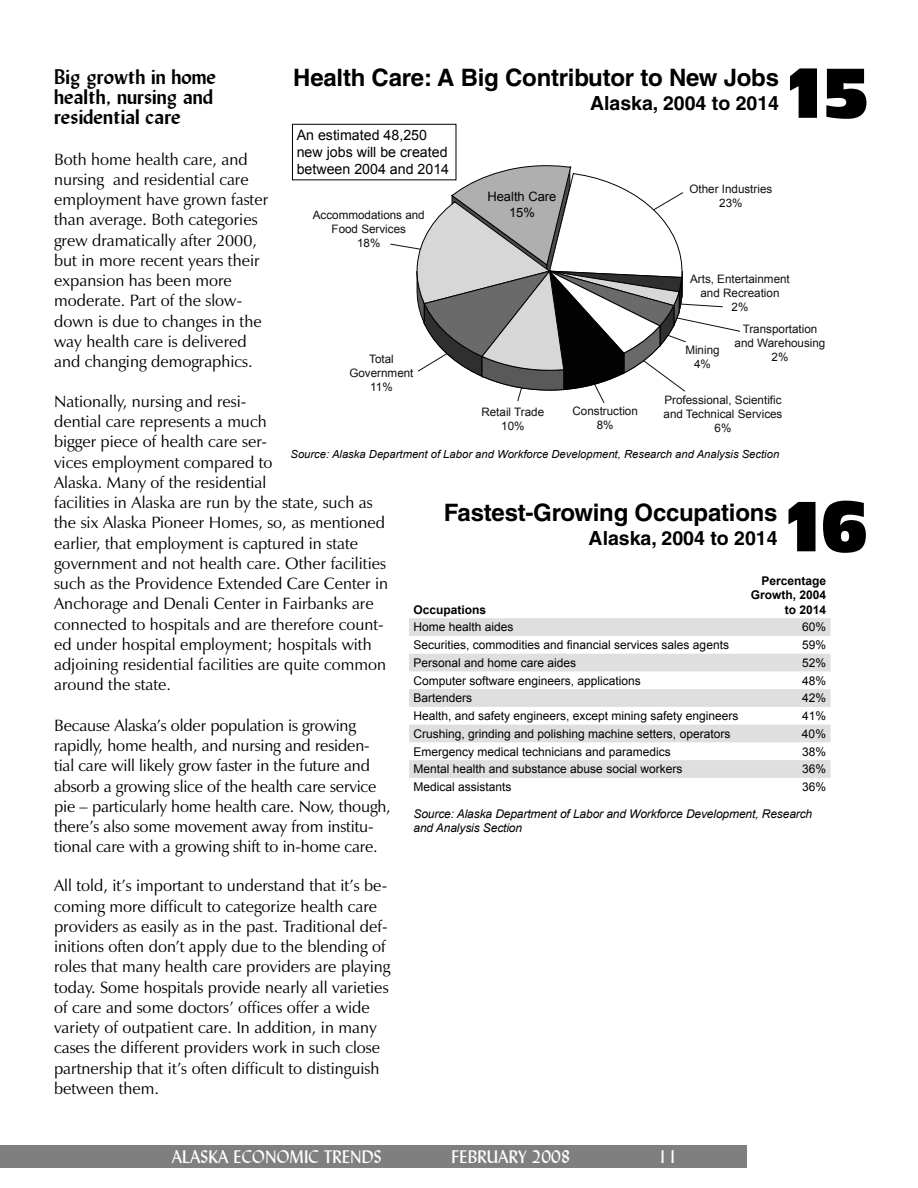
<style>
.page{position:relative;width:918px;height:1188px;background:#fff}
.page>*{position:absolute;margin:0;border:0;box-sizing:border-box;transform-origin:0 0}
.t1{font:66px "Incised 901 BT Compact";color:#000}
.t2{font:700 24px "Helvetica";letter-spacing:-.01em;color:#000}
.t3{font:700 21px/20.2px "Lydian BT";color:#000}
.t4{font:700 19.5px "Helvetica";color:#000}
.t5{font:18px "Lydian BT";color:#fff}
.t6{font:16.5px/20.2px "Zapf Humanist 601 BT";color:#000}
.t7{font:14.25px/17.1px "Arial";color:#000}
.t8{font:12.9px/15.5px "Arial";color:#020202;text-align:center}
.t9{font:12px "Arial";color:#000}
.t10{font:italic 12px/14.4px "Arial";letter-spacing:-.01em;color:#000}
.t11{font:700 12px/14.4px "Arial";color:#000;text-align:right}
.t12{font:11.7px/14px "Arial";color:#101010;text-align:center}
.t13{font:italic 11.1px "Arial";color:#000}
</style>
<div class="page">
<div style="left:0;top:1145px;width:746px;height:23px;background:#7f7f7f"></div>
<svg style="left:390px;top:165px;width:350px;height:238px"></svg>
<div style="left:292px;top:124px;width:164px;height:56px;border:1px solid #000"></div>
<svg style="left:409px;top:618px;width:422px;height:160px;fill:#dfdfdf"></svg>
<h1 class="t1" style="left:780px;top:54px;width:92px">15</h1>
<h2 class="t2" style="left:293px;top:69px;width:487px">Health Care: A Big Contributor to New Jobs</h2>
<p class="t4" style="left:590px;top:96px;width:190px">Alaska, 2004 to 2014</p>
<p class="t3" style="left:54px;top:66px;width:164px">Big growth in home health, nursing and residential care</p>
<p class="t6" style="left:54px;top:151px;width:216px">Both home health care, and nursing and residential care employment have grown faster than average. Both categories grew dramatically after 2000, but in more recent years their expansion has been more moderate. Part of the slow&shy;down is due to changes in the way health care is delivered and changing demographics.</p>
<p class="t6" style="left:54px;top:393px;width:336px">Nationally, nursing and resi-<br>dential care represents a much<br>bigger piece of health care ser-<br>vices employment compared to<br>Alaska. Many of the residential<br>facilities in Alaska are run by the state, such as the six Alaska Pioneer Homes, so, as mentioned earlier, that employment is captured in state government and not health care. Other facilities such as the Providence Extended Care Center in Anchorage and Denali Center in Fairbanks are connected to hospitals and are therefore count&shy;ed under hospital employment; hospitals with adjoining residential facilities are quite common around the state.</p>
<p class="t6" style="left:54px;top:717px;width:338px">Because Alaska’s older population is growing rapidly, home health, and nursing and residen&shy;tial care will likely grow faster in the future and absorb a growing slice of the health care service pie – particularly home health care. Now, though, there’s also some movement away from institu&shy;tional care with a growing shift to in-home care.</p>
<p class="t6" style="left:54px;top:877px;width:338px">All told, it’s important to understand that it’s be&shy;coming more difficult to categorize health care providers as easily as in the past. Traditional def&shy;initions often don’t apply due to the blending of roles that many health care providers are playing today. Some hospitals provide nearly all varieties of care and some doctors’ offices offer a wide variety of outpatient care. In addition, in many cases the different providers work in such close partnership that it’s often difficult to distinguish between them.</p>
<p class="t7" style="left:297px;top:126px;width:154px">An estimated 48,250 new jobs will be created between 2004 and 2014</p>
<p class="t12" style="left:689px;top:182px;width:84px">Other Industries<br>23%</p>
<p class="t8" style="left:487px;top:189px;width:71px">Health Care<br>15%</p>
<p class="t12" style="left:313px;top:208px;width:114px">Accommodations and<br>Food Services<br>18%</p>
<p class="t12" style="left:690px;top:272px;width:101px">Arts, Entertainment and Recreation<br>2%</p>
<p class="t12" style="left:735px;top:322px;width:92px">Transportation and Warehousing<br>2%</p>
<p class="t12" style="left:685px;top:343px;width:36px">Mining<br>4%</p>
<p class="t12" style="left:349px;top:352px;width:66px">Total<br>Government<br>11%</p>
<p class="t12" style="left:481px;top:405px;width:64px">Retail Trade<br>10%</p>
<p class="t12" style="left:572px;top:404px;width:67px">Construction<br>8%</p>
<p class="t12" style="left:664px;top:393px;width:120px">Professional, Scientific and Technical Services<br>6%</p>
<p class="t13" style="left:291px;top:448px;width:490px">Source: Alaska Department of Labor and Workforce Development, Research and Analysis Section</p>
<h1 class="t1" style="left:778px;top:488px;width:92px">16</h1>
<h2 class="t2" style="left:444px;top:504px;width:335px">Fastest-Growing Occupations</h2>
<p class="t4" style="left:589px;top:531px;width:190px">Alaska, 2004 to 2014</p>
<p class="t11" style="left:751px;top:574px;width:77px">Percentage<br>Growth, 2004 to 2014</p>
<p class="t11" style="left:414px;top:602px;width:74px">Occupations</p>
<p class="t9" style="left:414px;top:621px;width:102px">Home health aides</p>
<p class="t9" style="left:802px;top:621px;width:26px">60%</p>
<p class="t9" style="left:414px;top:638px;width:317px">Securities, commodities and financial services sales agents</p>
<p class="t9" style="left:802px;top:638px;width:26px">59%</p>
<p class="t9" style="left:414px;top:656px;width:164px">Personal and home care aides</p>
<p class="t9" style="left:802px;top:656px;width:26px">52%</p>
<p class="t9" style="left:414px;top:674px;width:229px">Computer software engineers, applications</p>
<p class="t9" style="left:802px;top:674px;width:26px">48%</p>
<p class="t9" style="left:414px;top:692px;width:60px">Bartenders</p>
<p class="t9" style="left:802px;top:692px;width:26px">42%</p>
<p class="t9" style="left:414px;top:709px;width:326px">Health, and safety engineers, except mining safety engineers</p>
<p class="t9" style="left:802px;top:709px;width:26px">41%</p>
<p class="t9" style="left:414px;top:727px;width:318px">Crushing, grinding and polishing machine setters, operators</p>
<p class="t9" style="left:802px;top:727px;width:26px">40%</p>
<p class="t9" style="left:414px;top:745px;width:259px">Emergency medical technicians and paramedics</p>
<p class="t9" style="left:802px;top:745px;width:26px">38%</p>
<p class="t9" style="left:414px;top:762px;width:270px">Mental health and substance abuse social workers</p>
<p class="t9" style="left:802px;top:762px;width:26px">36%</p>
<p class="t9" style="left:414px;top:780px;width:100px">Medical assistants</p>
<p class="t9" style="left:802px;top:780px;width:26px">36%</p>
<p class="t10" style="left:414px;top:806px;width:400px">Source: Alaska Department of Labor and Workforce Development, Research and Analysis Section</p>
<p class="t5" style="left:172px;top:1146px;width:211px">ALASKA ECONOMIC TRENDS</p>
<p class="t5" style="left:452px;top:1146px;width:121px">FEBRUARY 2008</p>
<p class="t5" style="left:658px;top:1145px;width:21px">11</p>
</div>
